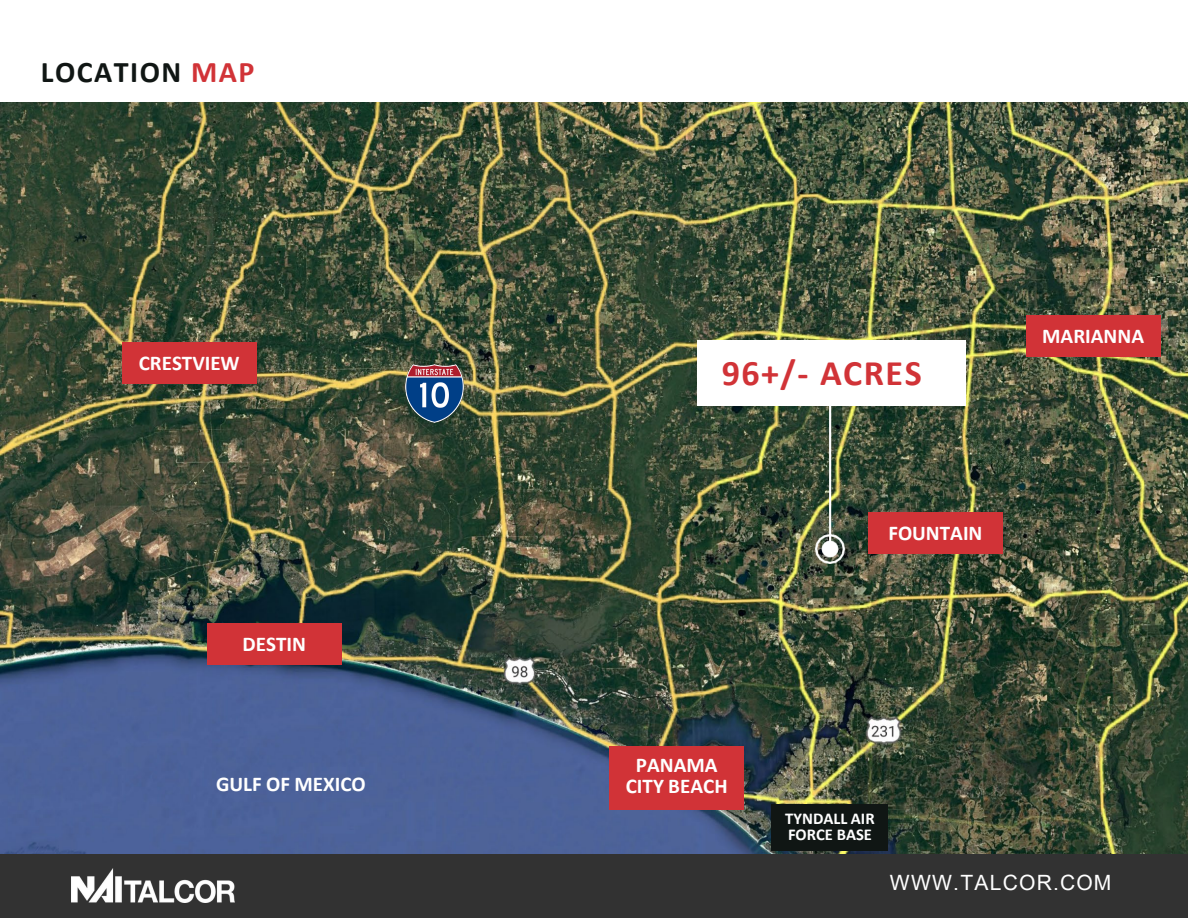
<style>
.page{position:relative;width:1188px;height:918px;background:#fff}
.page>*{position:absolute;margin:0;border:0;box-sizing:border-box;transform-origin:0 0}
.t1{font:700 36px "Calibri";letter-spacing:.04em;color:#d13337}
.t2{font:700 30px "Calibri";letter-spacing:.05em;color:#101614}
.t3{font:700 21px/20.9px "Calibri";color:#fff;text-align:center}
.t4{font:21px "Arial";letter-spacing:.055em;color:#fff}
.t5{font:700 16.5px/16.4px "Calibri";letter-spacing:.005em;color:#fff}
.s1{color:#d13337}
</style>
<div class="page">
<img style="left:0;top:102px;width:1188px;height:752px">
<div style="left:0;top:854px;width:1188px;height:64px;background:#323232"></div>
<img style="left:72px;top:868px;width:163px;height:34px">
<hr style="left:829px;top:362px;width:2px;height:184px;background:#fff">
<img style="left:816px;top:535px;width:29px;height:29px">
<div style="left:697px;top:341px;width:269px;height:65px;background:#fff"></div>
<div style="left:1026px;top:315px;width:134px;height:41px;background:#d13337"></div>
<div style="left:868px;top:512px;width:135px;height:42px;background:#d13337"></div>
<div style="left:609px;top:746px;width:135px;height:63px;background:#d13337"></div>
<div style="left:207px;top:623px;width:134px;height:42px;background:#d13337"></div>
<div style="left:122px;top:342px;width:134px;height:42px;background:#d13337"></div>
<img style="left:406px;top:365px;width:58px;height:58px">
<div style="left:771px;top:805px;width:117px;height:46px;background:#101614"></div>
<h2 class="t2" style="left:41px;top:51px;width:215px">LOCATION <span class="s1">MAP</span></h2>
<p class="t3" style="left:139px;top:352px;width:102px">CRESTVIEW</p>
<p class="t3" style="left:243px;top:633px;width:65px">DESTIN</p>
<p class="t3" style="left:216px;top:773px;width:151px">GULF OF MEXICO</p>
<h1 class="t1" style="left:722px;top:348px;width:201px">96+/- ACRES</h1>
<p class="t3" style="left:888px;top:522px;width:96px">FOUNTAIN</p>
<p class="t3" style="left:1042px;top:325px;width:103px">MARIANNA</p>
<p class="t3" style="left:626px;top:755px;width:103px">PANAMA<br>CITY BEACH</p>
<p class="t5" style="left:785px;top:810px;width:91px">TYNDALL AIR<br>FORCE BASE</p>
<p class="t4" style="left:890px;top:868px;width:223px">WWW.TALCOR.COM</p>
</div>
